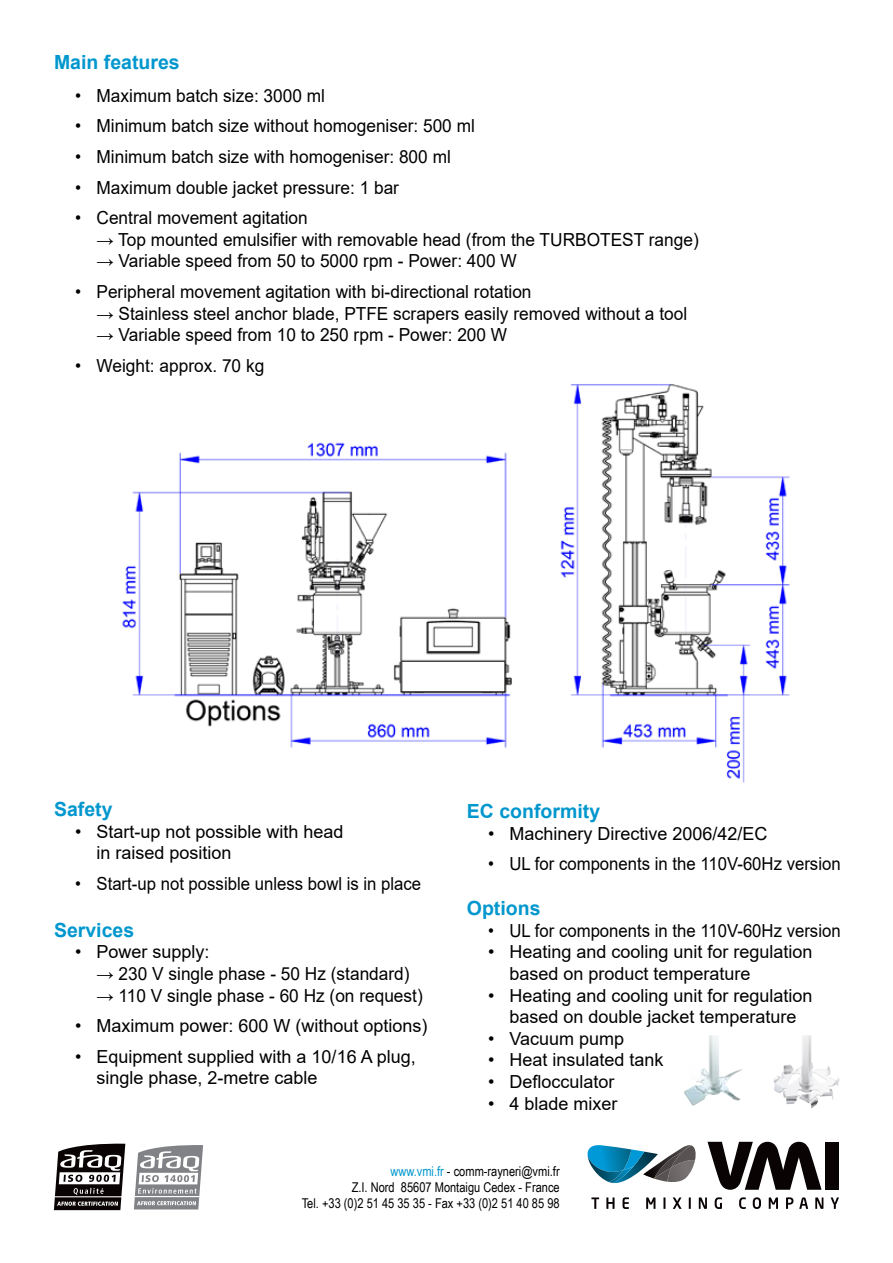
<style>
.page{position:relative;width:893px;height:1263px;background:#fff}
.page>*{position:absolute;margin:0;border:0;box-sizing:border-box;transform-origin:0 0}
.t1{font:700 19.5px "Arial";color:#0097ce}
.t2{font:18px "Arial";color:#000;scale:.96 1}
.t3{font:18px/21.6px "Arial";color:#000}
.t4{font:18px "Arial";color:#000;scale:.93 1}
.t5{font:13.5px/16.2px "Arial Narrow";color:#000;text-align:right}
.s1{color:#0097ce}
</style>
<div class="page">
<div style="left:825px;top:1142px;width:14px;height:48px;background:#090304"></div>
<svg style="left:707px;top:1142px;width:114px;height:48px"></svg>
<svg style="left:591px;top:1197px;width:8px;height:12px"></svg>
<svg style="left:606px;top:1197px;width:9px;height:12px"></svg>
<svg style="left:623px;top:1197px;width:6px;height:12px"></svg>
<svg style="left:646px;top:1197px;width:9px;height:12px"></svg>
<svg style="left:663px;top:1197px;width:2px;height:12px"></svg>
<svg style="left:673px;top:1197px;width:8px;height:12px"></svg>
<svg style="left:689px;top:1197px;width:2px;height:12px"></svg>
<svg style="left:699px;top:1197px;width:8px;height:12px"></svg>
<svg style="left:715px;top:1197px;width:7px;height:12px"></svg>
<svg style="left:739px;top:1197px;width:7px;height:12px"></svg>
<svg style="left:753px;top:1197px;width:8px;height:12px"></svg>
<svg style="left:769px;top:1197px;width:9px;height:12px"></svg>
<svg style="left:786px;top:1197px;width:7px;height:12px"></svg>
<svg style="left:799px;top:1197px;width:9px;height:12px"></svg>
<svg style="left:815px;top:1197px;width:8px;height:12px"></svg>
<svg style="left:831px;top:1197px;width:8px;height:12px"></svg>
<svg style="left:587px;top:1145px;width:109px;height:39px"></svg>
<svg style="left:54px;top:1143px;width:71px;height:67px"></svg>
<svg style="left:134px;top:1145px;width:69px;height:65px"></svg>
<hr style="left:135px;top:1196px;width:64px;height:1px;background:#fff">
<img style="left:122px;top:383px;width:668px;height:400px">
<img style="left:774px;top:1035px;width:58px;height:73px">
<img style="left:699px;top:1068px;width:10px;height:11px">
<p class="t1" style="left:54px;top:49px;width:127px">Main features</p>
<p class="t2" style="left:75px;top:83px;width:262px">• Maximum batch size: 3000 ml</p>
<p class="t2" style="left:75px;top:114px;width:418px">• Minimum batch size without homogeniser: 500 ml</p>
<p class="t2" style="left:75px;top:144px;width:393px">• Minimum batch size with homogeniser: 800 ml</p>
<p class="t2" style="left:75px;top:175px;width:339px">• Maximum double jacket pressure: 1 bar</p>
<p class="t2" style="left:75px;top:205px;width:244px">• Central movement agitation</p>
<p class="t2" style="left:97px;top:227px;width:629px">→ Top mounted emulsifier with removable head (from the TURBOTEST range)</p>
<p class="t2" style="left:97px;top:249px;width:439px">→ Variable speed from 50 to 5000 rpm - Power: 400 W</p>
<p class="t2" style="left:75px;top:279px;width:477px">• Peripheral movement agitation with bi-directional rotation</p>
<p class="t2" style="left:97px;top:301px;width:617px">→ Stainless steel anchor blade, PTFE scrapers easily removed without a tool</p>
<p class="t2" style="left:97px;top:322px;width:429px">→ Variable speed from 10 to 250 rpm - Power: 200 W</p>
<p class="t2" style="left:75px;top:353px;width:198px">• Weight: approx. 70 kg</p>
<p class="t1" style="left:54px;top:795px;width:60px">Safety</p>
<p class="t3" style="left:97px;top:820px;width:249px;text-indent:-21px">• Start-up not possible with head in raised position</p>
<p class="t4" style="left:75px;top:871px;width:374px">• Start-up not possible unless bowl is in place</p>
<p class="t1" style="left:54px;top:916px;width:82px">Services</p>
<p class="t3" style="left:75px;top:941px;width:136px">• Power supply:</p>
<p class="t2" style="left:97px;top:961px;width:328px">→ 230 V single phase - 50 Hz (standard)</p>
<p class="t2" style="left:97px;top:983px;width:341px">→ 110 V single phase - 60 Hz (on request)</p>
<p class="t3" style="left:75px;top:1015px;width:354px">• Maximum power: 600 W (without options)</p>
<p class="t3" style="left:97px;top:1045px;width:321px;text-indent:-21px">• Equipment supplied with a 10/16 A plug, single phase, 2-metre cable</p>
<p class="t1" style="left:467px;top:797px;width:135px">EC conformity</p>
<p class="t3" style="left:488px;top:822px;width:281px">• Machinery Directive 2006/42/EC</p>
<p class="t4" style="left:488px;top:851px;width:381px">• UL for components in the 110V-60Hz version</p>
<p class="t1" style="left:467px;top:894px;width:75px">Options</p>
<p class="t4" style="left:488px;top:918px;width:381px">• UL for components in the 110V-60Hz version</p>
<p class="t3" style="left:509px;top:941px;width:305px;text-indent:-21px">• Heating and cooling unit for regulation based on product temperature</p>
<p class="t3" style="left:488px;top:984px;width:326px;text-align:center">• Heating and cooling unit for regulation based on double jacket temperature</p>
<p class="t3" style="left:488px;top:1027px;width:137px">• Vacuum pump</p>
<p class="t3" style="left:488px;top:1049px;width:177px">• Heat insulated tank</p>
<p class="t3" style="left:488px;top:1071px;width:128px">• Deflocculator</p>
<p class="t3" style="left:488px;top:1092px;width:131px">• 4 blade mixer</p>
<p class="t5" style="left:302px;top:1162px;width:259px"><span class="s1">www.vmi.fr</span> - comm-rayneri@vmi.fr<br>Z.I. Nord 85607 Montaigu Cedex - France<br>Tel. +33 (0)2 51 45 35 35 - Fax +33 (0)2 51 40 85 98</p>
</div>
